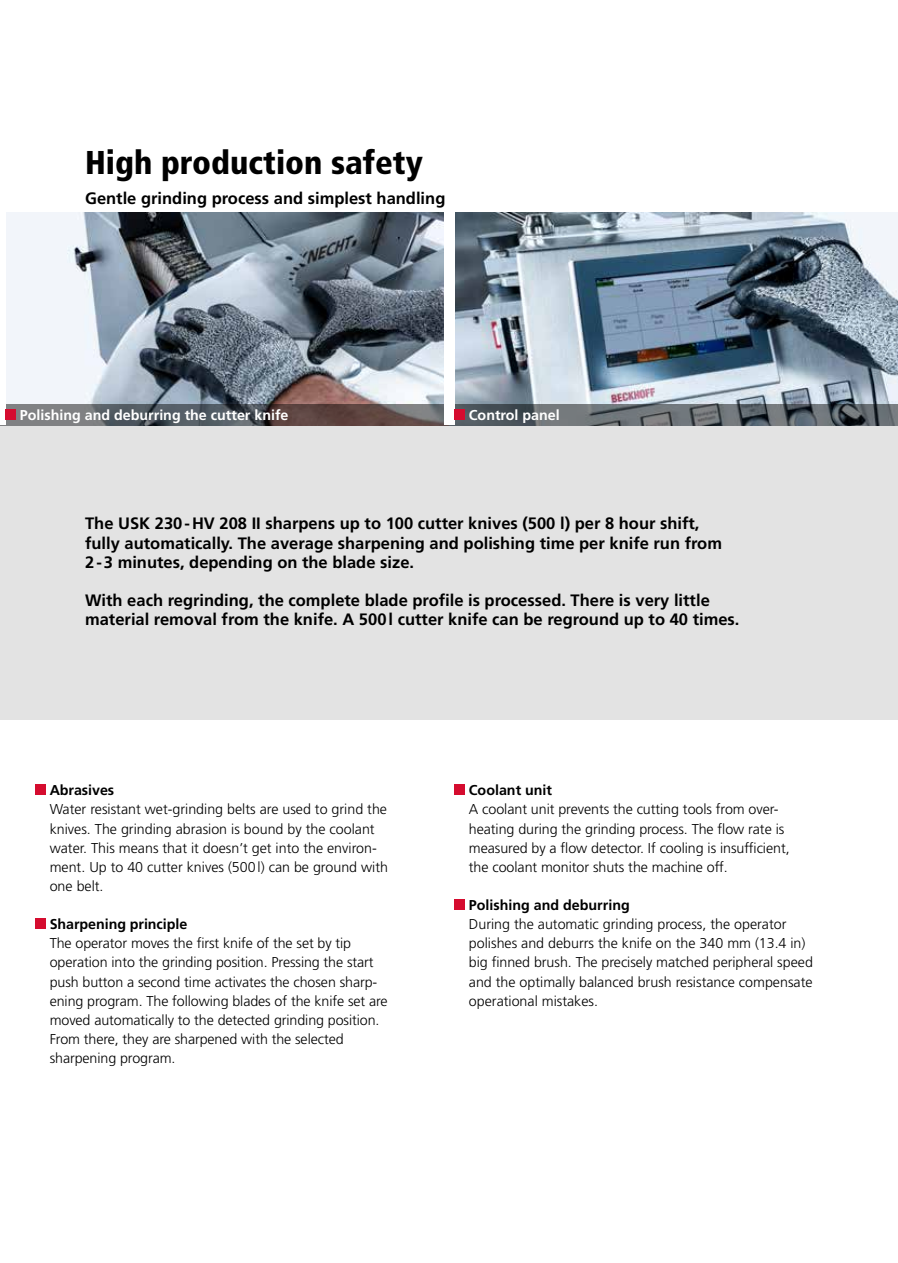
<style>
.page{position:relative;width:898px;height:1263px;background:#fff}
.page>*{position:absolute;margin:0;border:0;box-sizing:border-box;transform-origin:0 0}
.t1{font:900 condensed 33px "Frutiger LT";color:#000}
.t2{font:700 16.5px/19.2px "Frutiger LT";color:#000}
.t3{font:300 14.25px/19.2px "Frutiger LT";letter-spacing:-.005em;color:#000}
.t4{font:700 14.25px "Frutiger LT";color:#000}
.t5{font:700 14.25px "Frutiger LT";color:#fff}
</style>
<div class="page">
<div style="left:0;top:213px;width:897px;height:507px;background:#e3e3e3"></div>
<img style="left:5px;top:213px;width:892px;height:191px">
<svg style="left:5px;top:404px;width:892px;height:21px;background:#5e5f63"></svg>
<div style="left:0;top:213px;width:5px;height:212px;background:#fff"></div>
<div style="left:443px;top:213px;width:11px;height:212px;background:#fff"></div>
<div style="left:35px;top:784px;width:11px;height:11px;background:#d50c2f"></div>
<div style="left:35px;top:918px;width:11px;height:11px;background:#d50c2f"></div>
<div style="left:5px;top:409px;width:11px;height:11px;background:#d50c2f"></div>
<div style="left:454px;top:409px;width:11px;height:11px;background:#d50c2f"></div>
<div style="left:454px;top:784px;width:11px;height:11px;background:#d50c2f"></div>
<div style="left:454px;top:899px;width:11px;height:11px;background:#d50c2f"></div>
<h1 class="t1" style="left:85px;top:142px;width:339px">High production safety</h1>
<p class="t2" style="left:85px;top:189px;width:361px">Gentle grinding process and simplest handling</p>
<p class="t5" style="left:20px;top:407px;width:270px">Polishing and deburring the cutter knife</p>
<p class="t5" style="left:468px;top:407px;width:92px">Control panel</p>
<p class="t2" style="left:85px;top:514px;width:638px">The USK 230-HV 208 II sharpens up to 100 cutter knives (500 l) per 8 hour shift, fully automatically. The average sharpening and polishing time per knife run from<br>2-3 minutes, depending on the blade size.</p>
<p class="t2" style="left:85px;top:591px;width:655px">With each regrinding, the complete blade profile is processed. There is very little material removal from the knife. A 500l cutter knife can be reground up to 40 times.</p>
<p class="t4" style="left:50px;top:782px;width:66px">Abrasives</p>
<p class="t3" style="left:50px;top:800px;width:340px">Water resistant wet-grinding belts are used to grind the knives. The grinding abrasion is bound by the coolant water. This means that it doesn’t get into the environ&shy;ment. Up to 40 cutter knives (500l) can be ground with one belt.</p>
<p class="t4" style="left:50px;top:916px;width:139px">Sharpening principle</p>
<p class="t3" style="left:50px;top:934px;width:339px">The operator moves the first knife of the set by tip operation into the grinding position. Pressing the start push button a second time activates the chosen sharp&shy;ening program. The following blades of the knife set are moved automatically to the detected grinding position.<br>From there, they are sharpened with the selected sharpening program.</p>
<p class="t4" style="left:468px;top:782px;width:85px">Coolant unit</p>
<p class="t3" style="left:468px;top:800px;width:322px">A coolant unit prevents the cutting tools from over&shy;heating during the grinding process. The flow rate is measured by a flow detector. If cooling is insufficient, the coolant monitor shuts the machine off.</p>
<p class="t4" style="left:468px;top:897px;width:162px">Polishing and deburring</p>
<p class="t3" style="left:468px;top:915px;width:345px">During the automatic grinding process, the operator polishes and deburrs the knife on the 340 mm (13.4 in) big finned brush. The precisely matched peripheral speed and the optimally balanced brush resistance compensate operational mistakes.</p>
</div>
